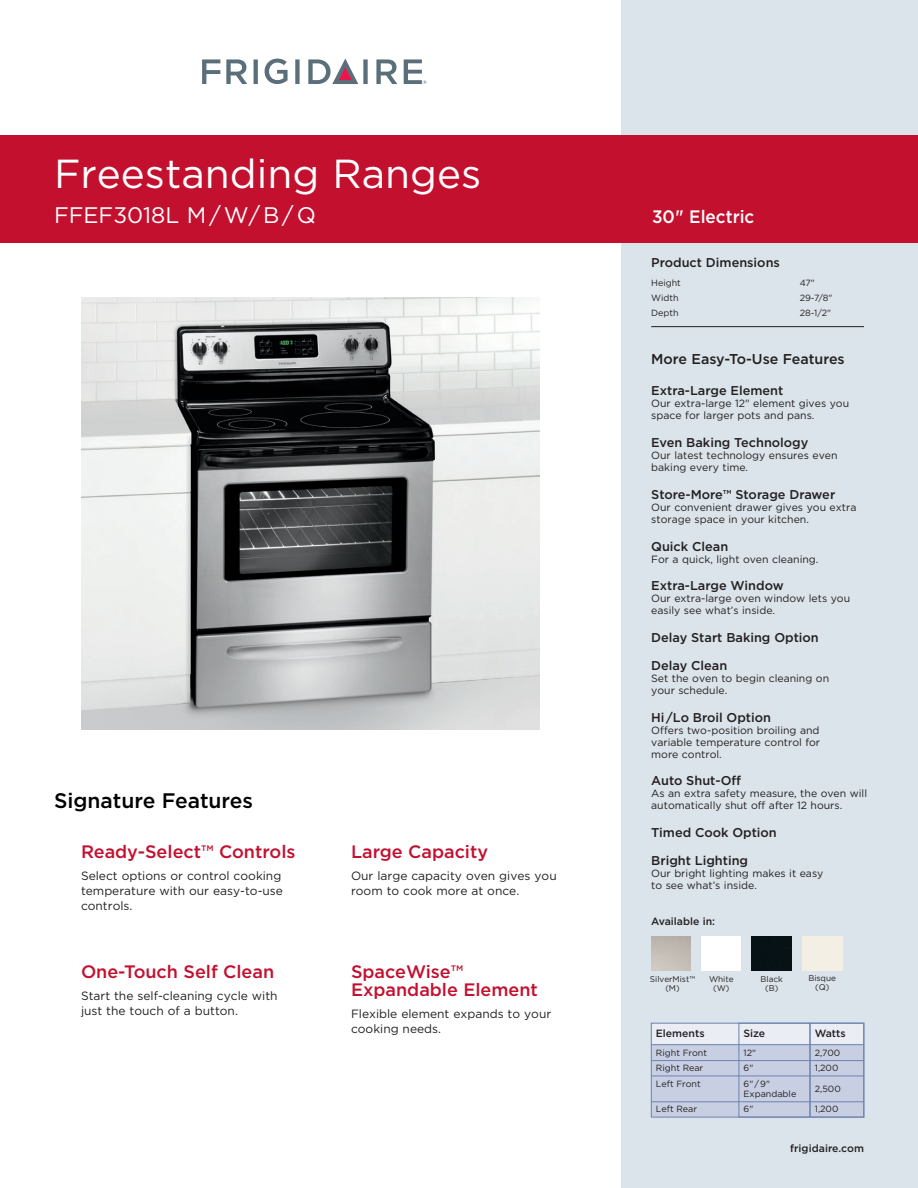
<style>
.page{position:relative;width:918px;height:1188px;background:#fff}
.page>*{position:absolute;margin:0;border:0;box-sizing:border-box;transform-origin:0 0}
.t1{font:40.5px "Gotham";color:#fff}
.t2{font:22.5px "Gotham";color:#fff}
.t3{font:500 21px "Gotham";color:#000}
.t4{font:500 18px/18px "Gotham";color:#c3102f}
.t5{font:500 18px "Gotham";color:#fff;scale:.95 1}
.t6{font:500 14.25px "Gotham";color:#231f20}
.t7{font:500 12.75px/27.8px "Gotham";color:#231f20}
.t8{font:12px/15px "Gotham";color:#231f20}
.t9{font:10.5px/12px "Gotham";color:#231f20}
.t10{font:500 10.5px "Gotham";color:#231f20}
.t11{font:9px/15.3px "Gotham";color:#231f20}
.t12{font:8.25px/9px "Gotham";color:#231f20;text-align:center}
</style>
<div class="page">
<div style="left:621px;top:0;width:297px;height:1188px;background:#dbe4ea"></div>
<svg style="left:265px;top:59px;width:23px;height:25px"></svg>
<svg style="left:202px;top:59px;width:18px;height:25px"></svg>
<svg style="left:226px;top:59px;width:21px;height:25px"></svg>
<svg style="left:254px;top:59px;width:4px;height:25px"></svg>
<svg style="left:295px;top:59px;width:5px;height:25px"></svg>
<svg style="left:376px;top:59px;width:21px;height:25px"></svg>
<svg style="left:308px;top:59px;width:60px;height:25px"></svg>
<svg style="left:404px;top:59px;width:23px;height:25px"></svg>
<div style="left:0;top:135px;width:918px;height:108px;background:#c3102f"></div>
<hr style="left:651px;top:326px;width:213px;height:1px;background:#231f20">
<img style="left:81px;top:297px;width:459px;height:432px">
<img style="left:802px;top:936px;width:40px;height:34px">
<img style="left:752px;top:936px;width:40px;height:34px">
<div style="left:701px;top:936px;width:40px;height:34px;background:#fff"></div>
<div style="left:651px;top:1023px;width:213px;height:94px;background:#c8cfe2"></div>
<div style="left:651px;top:1023px;width:212px;height:22px;background:#eaedf4"></div>
<hr style="left:651px;top:1044px;width:212px;height:1px;background:#6c83af">
<hr style="left:651px;top:1060px;width:212px;height:1px;background:#6c83af">
<hr style="left:651px;top:1076px;width:212px;height:1px;background:#6c83af">
<hr style="left:651px;top:1102px;width:212px;height:1px;background:#6c83af">
<div style="left:651px;top:1023px;width:213px;height:94px;border:1px solid #6c83af"></div>
<div style="left:810px;top:1023px;width:54px;height:94px;border:1px solid #6c83af"></div>
<div style="left:739px;top:1023px;width:71px;height:94px;border:1px solid #6c83af"></div>
<h1 class="t1" style="left:54px;top:147px;width:429px">Freestanding Ranges</h1>
<h2 class="t2" style="left:54px;top:201px;width:263px">FFEF3018L M / W/ B / Q</h2>
<h1 class="t1" style="left:54px;top:147px;width:344px">Drop-In Cooktop</h1>
<h2 class="t2" style="left:69px;top:201px;width:48px">P C</h2>
<h2 class="t2" style="left:145px;top:201px;width:67px">85K S</h2>
<h3 class="t5" style="left:648px;top:205px;width:109px">30" Electric</h3>
<h3 class="t5" style="left:652px;top:205px;width:109px">30" Electric</h3>
<h3 class="t3" style="left:54px;top:787px;width:201px">Signature Features</h3>
<h3 class="t4" style="left:81px;top:843px;width:216px">Ready-Select™ Controls</h3>
<p class="t8" style="left:81px;top:868px;width:204px">Select options or control cooking temperature with our easy-to-use controls.</p>
<h3 class="t4" style="left:81px;top:963px;width:195px">One-Touch Self Clean</h3>
<p class="t8" style="left:81px;top:988px;width:198px">Start the self-cleaning cycle with just the touch of a button.</p>
<h3 class="t4" style="left:351px;top:843px;width:139px">Large Capacity</h3>
<p class="t8" style="left:351px;top:868px;width:207px">Our large capacity oven gives you room to cook more at once.</p>
<h3 class="t4" style="left:351px;top:963px;width:188px">SpaceWise™<br>Expandable Element</h3>
<p class="t8" style="left:351px;top:1006px;width:202px">Flexible element expands to your cooking needs.</p>
<p class="t7" style="left:651px;top:249px;width:130px">Product Dimensions</p>
<p class="t11" style="left:651px;top:275px;width:31px">Height</p>
<p class="t11" style="left:800px;top:275px;width:17px">47"</p>
<p class="t11" style="left:651px;top:290px;width:29px">Width</p>
<p class="t11" style="left:800px;top:290px;width:34px">29-7/8"</p>
<p class="t11" style="left:651px;top:305px;width:29px">Depth</p>
<p class="t11" style="left:800px;top:305px;width:33px">28-1/2"</p>
<h3 class="t6" style="left:651px;top:349px;width:195px">More Easy-To-Use Features</h3>
<p class="t7" style="left:651px;top:377px;width:134px">Extra-Large Element</p>
<p class="t9" style="left:651px;top:397px;width:199px">Our extra-large 12" element gives you space for larger pots and pans.</p>
<p class="t7" style="left:651px;top:429px;width:159px">Even Baking Technology</p>
<p class="t9" style="left:651px;top:449px;width:188px">Our latest technology ensures even baking every time.</p>
<p class="t7" style="left:651px;top:480px;width:186px">Store-More™ Storage Drawer</p>
<p class="t9" style="left:651px;top:501px;width:207px">Our convenient drawer gives you extra storage space in your kitchen.</p>
<p class="t7" style="left:651px;top:532px;width:79px">Quick Clean</p>
<p class="t9" style="left:651px;top:553px;width:169px">For a quick, light oven cleaning.</p>
<p class="t7" style="left:651px;top:572px;width:134px">Extra-Large Window</p>
<p class="t9" style="left:651px;top:592px;width:200px">Our extra-large oven window lets you easily see what’s inside.</p>
<p class="t7" style="left:651px;top:624px;width:169px">Delay Start Baking Option<br>Delay Clean</p>
<p class="t9" style="left:651px;top:672px;width:179px">Set the oven to begin cleaning on your schedule.</p>
<p class="t7" style="left:651px;top:703px;width:121px">Hi /Lo Broil Option</p>
<p class="t9" style="left:651px;top:724px;width:170px;text-align:justify">Offers two-position broiling and variable temperature control for more control.</p>
<p class="t7" style="left:651px;top:767px;width:91px">Auto Shut-Off</p>
<p class="t9" style="left:651px;top:787px;width:217px">As an extra safety measure, the oven will automatically shut off after 12 hours.</p>
<p class="t7" style="left:651px;top:819px;width:127px">Timed Cook Option<br>Bright Lighting</p>
<p class="t9" style="left:651px;top:867px;width:174px">Our bright lighting makes it easy to see what’s inside.</p>
<p class="t10" style="left:651px;top:915px;width:65px">Available in:</p>
<p class="t12" style="left:650px;top:974px;width:47px">SilverMist™ (M)</p>
<p class="t10" style="left:656px;top:1027px;width:50px">Elements</p>
<p class="t11" style="left:656px;top:1045px;width:53px">Right Front<br>Right Rear<br>Left Front</p>
<p class="t11" style="left:656px;top:1101px;width:43px">Left Rear</p>
<p class="t12" style="left:709px;top:974px;width:26px">White (W)</p>
<p class="t12" style="left:761px;top:974px;width:24px">Black (B)</p>
<p class="t10" style="left:744px;top:1027px;width:23px">Size</p>
<p class="t11" style="left:744px;top:1045px;width:28px">12"<br>6"<br>6" / 9"</p>
<p class="t11" style="left:744px;top:1086px;width:54px">Expandable<br>6"</p>
<p class="t12" style="left:808px;top:974px;width:29px">Bisque (Q)</p>
<p class="t10" style="left:815px;top:1027px;width:32px">Watts</p>
<p class="t11" style="left:815px;top:1045px;width:27px">2,700<br>1,200</p>
<p class="t11" style="left:815px;top:1081px;width:27px">2,500</p>
<p class="t11" style="left:815px;top:1101px;width:25px">1,200</p>
<p class="t10" style="left:790px;top:1141px;width:75px">frigidaire.com</p>
</div>
